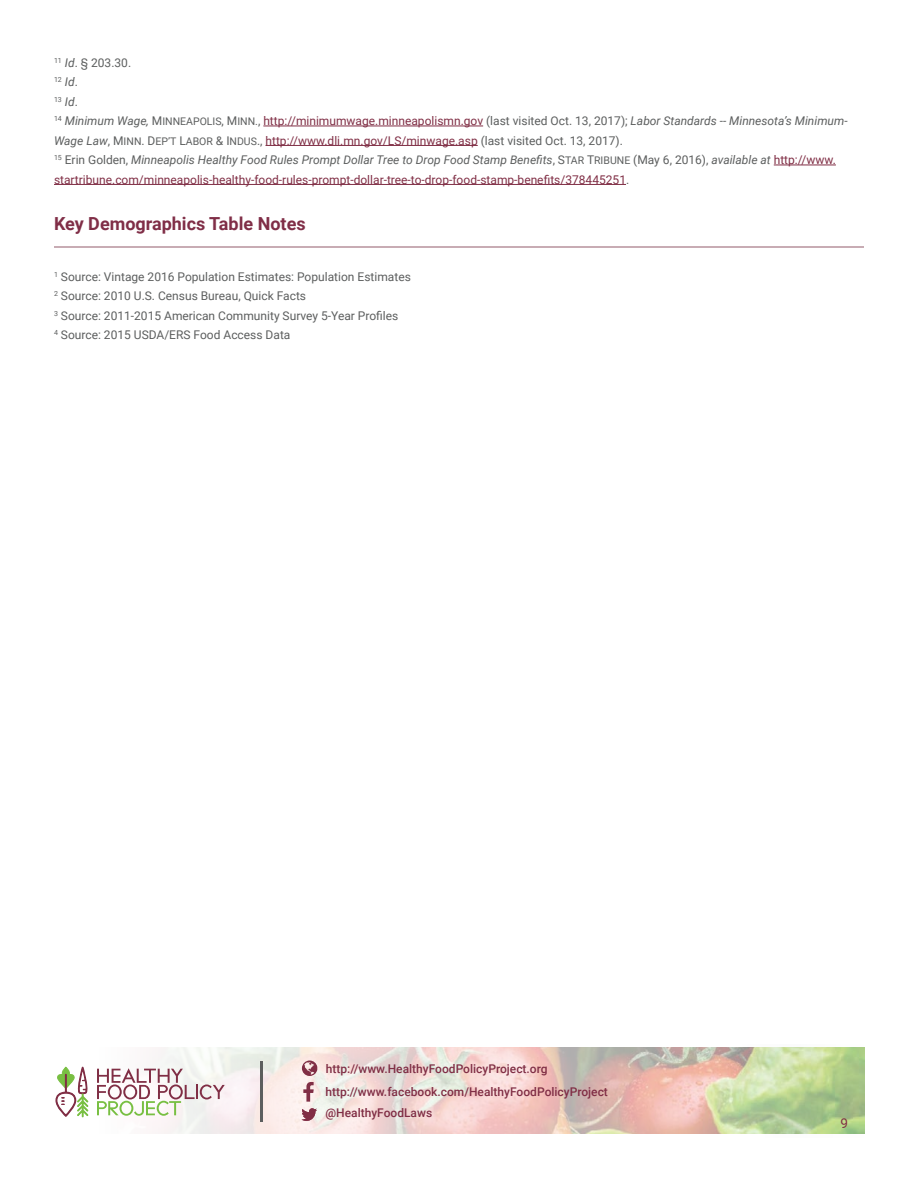
<style>
.page{position:relative;width:918px;height:1188px;background:#fff}
.page>*{position:absolute;margin:0;border:0;box-sizing:border-box;transform-origin:0 0}
.t1{font:700 18px "Roboto";color:#802e47}
.t2{font:13.5px "Roboto";color:#802e45}
.t3{font:12px/19.5px "Roboto";color:#802e45}
.t4{font:12px/19.5px "Roboto";color:#5c5e5e}
.t5{font:500 12px/21px "Roboto";color:#802e45}
.t6{font:7.05px "Roboto";color:#5c5e5e}
.s1{font-style:italic}
.s2{font-style:italic;font-size:12px}
.s3{font-size:12px}
.s4{font-style:italic;color:#5c5e5e}
.s5{color:#5c5e5e}
.s6{font-size:10.5px;color:#5c5e5e}
</style>
<div class="page">
<svg style="left:158px;top:1047px;width:706px;height:87px"></svg>
<svg style="left:55px;top:1066px;width:34px;height:52px"></svg>
<svg style="left:97px;top:1068px;width:128px;height:48px"></svg>
<svg style="left:303px;top:1082px;width:11px;height:20px"></svg>
<svg style="left:301px;top:1108px;width:16px;height:13px"></svg>
<svg style="left:302px;top:1060px;width:15px;height:16px"></svg>
<hr style="left:260px;top:1061px;width:3px;height:60px;background:#5c5e5e">
<hr style="left:54px;top:246px;width:810px;height:2px;background:#c8acb4">
<hr style="left:263px;top:126px;width:220px;height:1px;background:#802e45">
<hr style="left:265px;top:145px;width:213px;height:1px;background:#802e45">
<hr style="left:774px;top:165px;width:62px;height:1px;background:#802e45">
<hr style="left:54px;top:184px;width:572px;height:1px;background:#802e45">
<p class="t4" style="left:54px;top:52px;width:79px"><sup>11</sup> <span class="s1">Id</span>. § 203.30.</p>
<p class="t6" style="left:54px;top:75px;width:25px">12 <span class="s2">Id</span><span class="s3">.</span></p>
<p class="t6" style="left:54px;top:94px;width:25px">13 <span class="s2">Id</span><span class="s3">.</span></p>
<p class="t3" style="left:54px;top:111px;width:795px"><sup>14</sup> <span class="s4">Minimum Wage,</span> <span class="s5">M</span><span class="s6">INNEAPOLIS</span><span class="s5">, M</span><span class="s6">INN.</span><span class="s5">,</span> http://minimumwage.minneapolismn.gov <span class="s5">(last visited Oct. 13, 2017);</span> <span class="s4">Labor Standards -- Minnesota’s Minimum-Wage Law</span><span class="s5">, M</span><span class="s6">INN</span><span class="s5">. D</span><span class="s6">EP’T</span> <span class="s5">L</span><span class="s6">ABOR</span> <span class="s5">&amp; I</span><span class="s6">NDUS</span><span class="s5">.,</span> http://www.dli.mn.gov/LS/minwage.asp <span class="s5">(last visited Oct. 13, 2017).<br></span><sup>15</sup> <span class="s5">Erin Golden,</span> <span class="s4">Minneapolis Healthy Food Rules Prompt Dollar Tree to Drop Food Stamp Benefits</span><span class="s5">, S</span><span class="s6">TAR</span> <span class="s5">T</span><span class="s6">RIBUNE</span> <span class="s5">(May 6, 2016),</span> <span class="s4">available at</span> http://www. startribune.com/minneapolis-healthy-food-rules-prompt-dollar-tree-to-drop-food-stamp-benefits/378445251<span class="s5">.</span></p>
<h1 class="t1" style="left:54px;top:211px;width:253px">Key Demographics Table Notes</h1>
<p class="t4" style="left:54px;top:266px;width:358px"><sup>1</sup> Source: Vintage 2016 Population Estimates: Population Estimates <sup>2</sup> Source: 2010 U.S. Census Bureau, Quick Facts<br><sup>3</sup> Source: 2011-2015 American Community Survey 5-Year Profiles<br><sup>4</sup> Source: 2015 USDA/ERS Food Access Data</p>
<p class="t5" style="left:326px;top:1057px;width:223px">http://www.HealthyFoodPolicyProject.org</p>
<p class="t5" style="left:325px;top:1081px;width:284px">http://www.facebook.com/HealthyFoodPolicyProject @HealthyFoodLaws</p>
<p class="t2" style="left:841px;top:1114px;width:9px">9</p>
</div>
